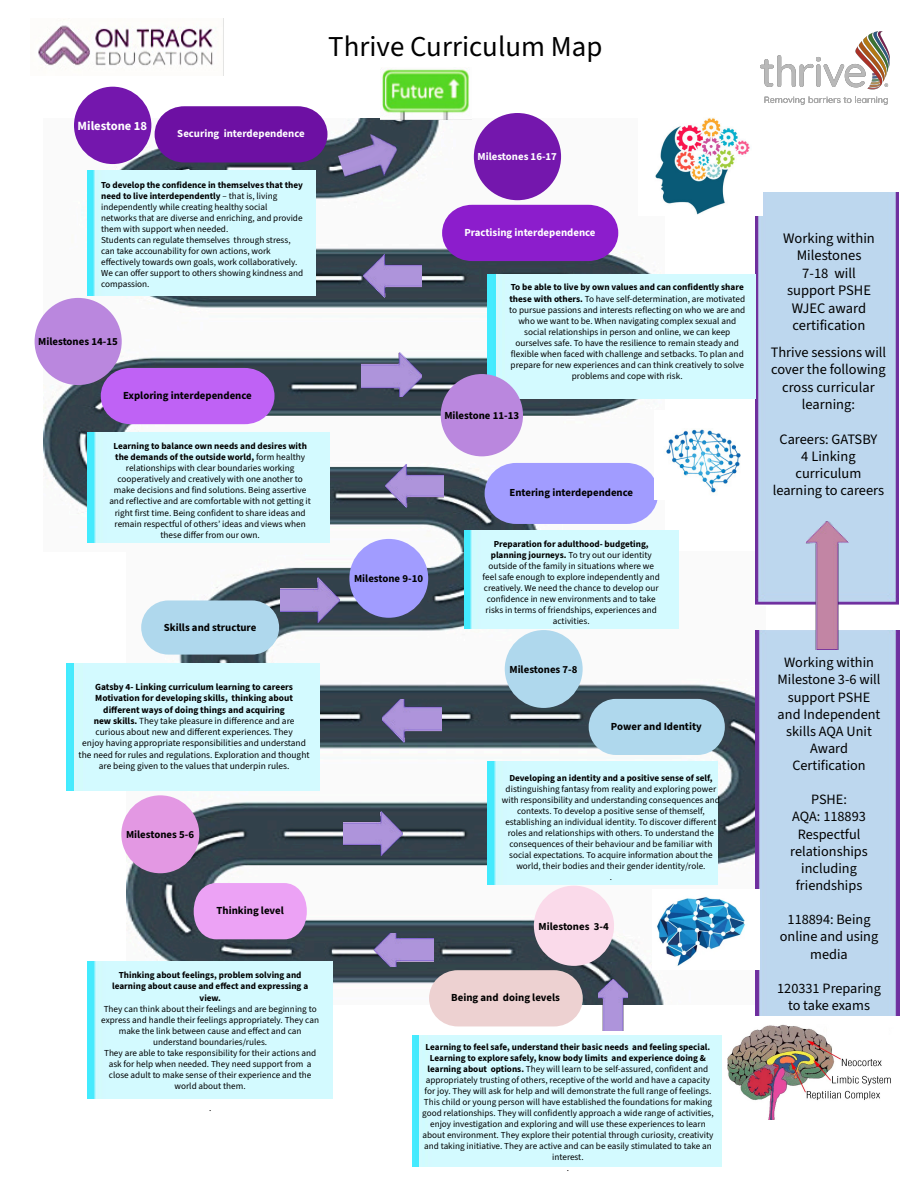
<style>
.page{position:relative;width:918px;height:1188px;background:#fff}
.page>*{position:absolute;margin:0;border:0;box-sizing:border-box;transform-origin:0 0}
.t1{font:28.95px "Source Sans 3";color:#000}
.t2{font:14.55px/17.4px "Source Sans 3";color:#000;text-align:center}
.t3{font:14.4px/17.2px "Source Sans 3";color:#000;text-align:center}
.t4{font:14.25px/17.1px "Source Sans 3";color:#000;text-align:center}
.t5{font:700 12.6px "Source Sans 3";color:#fff}
.t6{font:700 10.8px "Source Sans 3";color:#000}
.t7{font:700 10.8px "Source Sans 3";color:#fff}
.t8{font:9.45px/11.2px "Source Sans 3";color:#000;text-align:center}
.t9{font:9.15px/10.9px "Source Sans 3";color:#000;text-align:center}
.t10{font:700 9.15px/10.9px "Source Sans 3";color:#000;text-align:center}
.s1{font-weight:700}
</style>
<div class="page">
<img style="left:38px;top:19px;width:186px;height:56px">
<img style="left:126px;top:552px;width:629px;height:452px">
<img style="left:728px;top:1024px;width:163px;height:96px">
<img style="left:43px;top:118px;width:622px;height:434px">
<div style="left:755px;top:192px;width:144px;height:413px;background:#bdd7ee"></div>
<div style="left:755px;top:630px;width:145px;height:386px;background:#bdd7ee"></div>
<img style="left:652px;top:890px;width:107px;height:80px">
<img style="left:805px;top:522px;width:44px;height:128px">
<img style="left:380px;top:68px;width:91px;height:51px">
<img style="left:385px;top:464px;width:58px;height:44px">
<img style="left:280px;top:578px;width:60px;height:44px">
<img style="left:364px;top:254px;width:58px;height:43px">
<img style="left:335px;top:128px;width:68px;height:59px">
<img style="left:382px;top:699px;width:60px;height:43px">
<img style="left:373px;top:933px;width:61px;height:34px">
<img style="left:599px;top:978px;width:28px;height:52px">
<div style="left:412px;top:1036px;width:309px;height:131px;background:#d3faff"></div>
<div style="left:505px;top:630px;width:78px;height:78px;background:#afd8ed;border-radius:50%"></div>
<div style="left:349px;top:539px;width:79px;height:79px;background:#a19cff;border-radius:50%"></div>
<div style="left:141px;top:600px;width:138px;height:55px;background:#afd8ed;border-radius:27px"></div>
<svg style="left:485px;top:463px;width:173px;height:61px;background:#a39ffb"></svg>
<svg style="left:101px;top:368px;width:174px;height:56px;background:#b862ec"></svg>
<svg style="left:442px;top:205px;width:176px;height:56px;background:#8e28cb"></svg>
<svg style="left:155px;top:106px;width:172px;height:57px;background:#701ba3"></svg>
<div style="left:87px;top:962px;width:246px;height:136px;background:#d3faff"></div>
<div style="left:487px;top:761px;width:230px;height:123px;background:#d3faff"></div>
<div style="left:66px;top:664px;width:253px;height:126px;background:#d3faff"></div>
<div style="left:487px;top:274px;width:268px;height:124px;background:#d3faff"></div>
<div style="left:87px;top:432px;width:242px;height:111px;background:#d3faff"></div>
<div style="left:87px;top:171px;width:229px;height:124px;background:#d3faff"></div>
<div style="left:464px;top:530px;width:214px;height:99px;background:#d3faff"></div>
<svg style="left:194px;top:883px;width:113px;height:56px;background:#e19eeb"></svg>
<svg style="left:597px;top:700px;width:119px;height:55px"></svg>
<svg style="left:429px;top:970px;width:154px;height:56px;background:#e6cdcd"></svg>
<div style="left:589px;top:699px;width:136px;height:56px;background:#afd8ed;border-radius:28px"></div>
<div style="left:121px;top:795px;width:78px;height:78px;background:#e398e3;border-radius:50%"></div>
<div style="left:534px;top:886px;width:80px;height:80px;background:#fadaea;border-radius:50%"></div>
<div style="left:35px;top:298px;width:87px;height:87px;background:#ba87de;border-radius:50%"></div>
<div style="left:441px;top:374px;width:82px;height:82px;background:#ba87de;border-radius:50%"></div>
<div style="left:474px;top:113px;width:87px;height:87px;background:#7417ad;border-radius:50%"></div>
<div style="left:74px;top:87px;width:77px;height:77px;background:#7417ad;border-radius:50%"></div>
<img style="left:655px;top:410px;width:86px;height:89px">
<img style="left:760px;top:32px;width:129px;height:73px">
<img style="left:361px;top:352px;width:61px;height:44px">
<img style="left:344px;top:811px;width:59px;height:45px">
<img style="left:638px;top:100px;width:124px;height:116px">
<h1 class="t1" style="left:328px;top:28px;width:276px">Thrive Curriculum Map</h1>
<h3 class="t5" style="left:78px;top:117px;width:71px">Milestone 18</h3>
<p class="t7" style="left:177px;top:126px;width:129px">Securing interdependence</p>
<p class="t9" style="left:101px;top:179px;width:204px;text-align:left"><span class="s1">To develop the confidence in themselves that they need to live interdependently</span> – that is, living independently while creating healthy social networks that are diverse and enriching, and provide them with support when needed.<br>Students can regulate themselves through stress, can take accounability for own actions, work effectively towards own goals, work collaboratively.<br>We can offer support to others showing kindness and compassion.</p>
<p class="t6" style="left:38px;top:335px;width:81px">Milestones 14-15</p>
<p class="t6" style="left:123px;top:388px;width:130px">Exploring interdependence</p>
<p class="t9" style="left:109px;top:441px;width:203px"><span class="s1">Learning to balance own needs and desires with the demands of the outside world,</span> form healthy relationships with clear boundaries working cooperatively and creatively with one another to make decisions and find solutions. Being assertive and reflective and are comfortable with not getting it right first time. Being confident to share ideas and remain respectful of others’ ideas and views when these differ from our own.</p>
<p class="t6" style="left:164px;top:621px;width:94px">Skills and structure</p>
<p class="t8" style="left:79px;top:681px;width:233px"><span class="s1">Gatsby 4- Linking curriculum learning to careers Motivation for developing skills, thinking about different ways of doing things and acquiring<br>new skills.</span> They take pleasure in difference and are curious about new and different experiences. They<br>enjoy having appropriate responsibilities and understand the need for rules and regulations. Exploration and thought are being given to the values that underpin rules.</p>
<p class="t6" style="left:126px;top:827px;width:70px">Milestones 5-6</p>
<p class="t6" style="left:217px;top:903px;width:69px">Thinking level</p>
<p class="t10" style="left:112px;top:970px;width:197px">Thinking about feelings, problem solving and learning about cause and effect and expressing a view.</p>
<p class="t9" style="left:101px;top:1003px;width:219px">They can think about their feelings and are beginning to express and handle their feelings appropriately. They can make the link between cause and effect and can understand boundaries/rules.<br>They are able to take responsibility for their actions and ask for help when needed. They need support from a close adult to make sense of their experience and the world about them.</p>
<p class="t9" style="left:209px;top:1102px;width:4px">.</p>
<p class="t7" style="left:478px;top:150px;width:81px">Milestones 16-17</p>
<p class="t7" style="left:464px;top:225px;width:133px">Practising interdependence</p>
<p class="t9" style="left:509px;top:282px;width:237px"><span class="s1">To be able to live by own values and can confidently share these with others.</span> To have self-determination, are motivated to pursue passions and interests reflecting on who we are and who we want to be. When navigating complex sexual and social relationships in person and online, we can keep ourselves safe. To have the resilience to remain steady and flexible when faced with challenge and setbacks. To plan and prepare for new experiences and can think creatively to solve problems and cope with risk.</p>
<p class="t6" style="left:444px;top:408px;width:76px">Milestone 11-13</p>
<p class="t6" style="left:354px;top:572px;width:71px">Milestone 9-10</p>
<p class="t6" style="left:509px;top:485px;width:125px">Entering interdependence</p>
<p class="t9" style="left:483px;top:539px;width:179px"><span class="s1">Preparation for adulthood- budgeting, planning journeys.</span> To try out our identity outside of the family in situations where we feel safe enough to explore independently and creatively. We need the chance to develop our confidence in new environments and to take risks in terms of friendships, experiences and activities.</p>
<p class="t6" style="left:509px;top:662px;width:70px">Milestones 7-8</p>
<p class="t6" style="left:611px;top:719px;width:92px">Power and Identity</p>
<p class="t8" style="left:619px;top:721px;width:76px">Power and Identity</p>
<p class="t10" style="left:509px;top:772px;width:205px">Developing an identity and a positive sense of self,</p>
<p class="t9" style="left:502px;top:783px;width:220px">distinguishing fantasy from reality and exploring power with responsibility and understanding consequences and contexts. To develop a positive sense of themself, establishing an individual identity. To discover different roles and relationships with others. To understand the consequences of their behaviour and be familiar with social expectations. To acquire information about the world, their bodies and their gender identity/role.<br>.</p>
<p class="t6" style="left:539px;top:919px;width:72px">Milestones 3-4</p>
<p class="t6" style="left:451px;top:990px;width:110px">Being and doing levels</p>
<p class="t9" style="left:422px;top:1041px;width:293px"><span class="s1">Learning to feel safe, understand their basic needs and feeling special.<br>Learning to explore safely, know body limits and experience doing &amp; learning about options.</span> They will learn to be self-assured, confident and appropriately trusting of others, receptive of the world and have a capacity for joy. They will ask for help and will demonstrate the full range of feelings.<br>This child or young person will have established the foundations for making good relationships. They will confidently approach a wide range of activities, enjoy investigation and exploring and will use these experiences to learn about environment. They explore their potential through curiosity, creativity and taking initiative. They are active and can be easily stimulated to take an interest.<br>.</p>
<h2 class="t2" style="left:783px;top:229px;width:93px">Working within<br>Milestones<br>7-18 will support PSHE<br>WJEC award certification</h2>
<h3 class="t3" style="left:771px;top:344px;width:117px">Thrive sessions will cover the following cross curricular learning:</h3>
<h3 class="t3" style="left:773px;top:430px;width:113px">Careers: GATSBY<br>4 Linking curriculum learning to careers</h3>
<h3 class="t4" style="left:778px;top:654px;width:104px">Working within<br>Milestone 3-6 will support PSHE and Independent skills AQA Unit<br>Award<br>Certification</h3>
<h3 class="t4" style="left:790px;top:791px;width:79px">PSHE:<br>AQA: 118893<br>Respectful relationships including friendships</h3>
<h3 class="t4" style="left:780px;top:911px;width:100px">118894: Being online and using media</h3>
<h3 class="t4" style="left:777px;top:980px;width:105px">120331 Preparing to take exams</h3>
</div>
